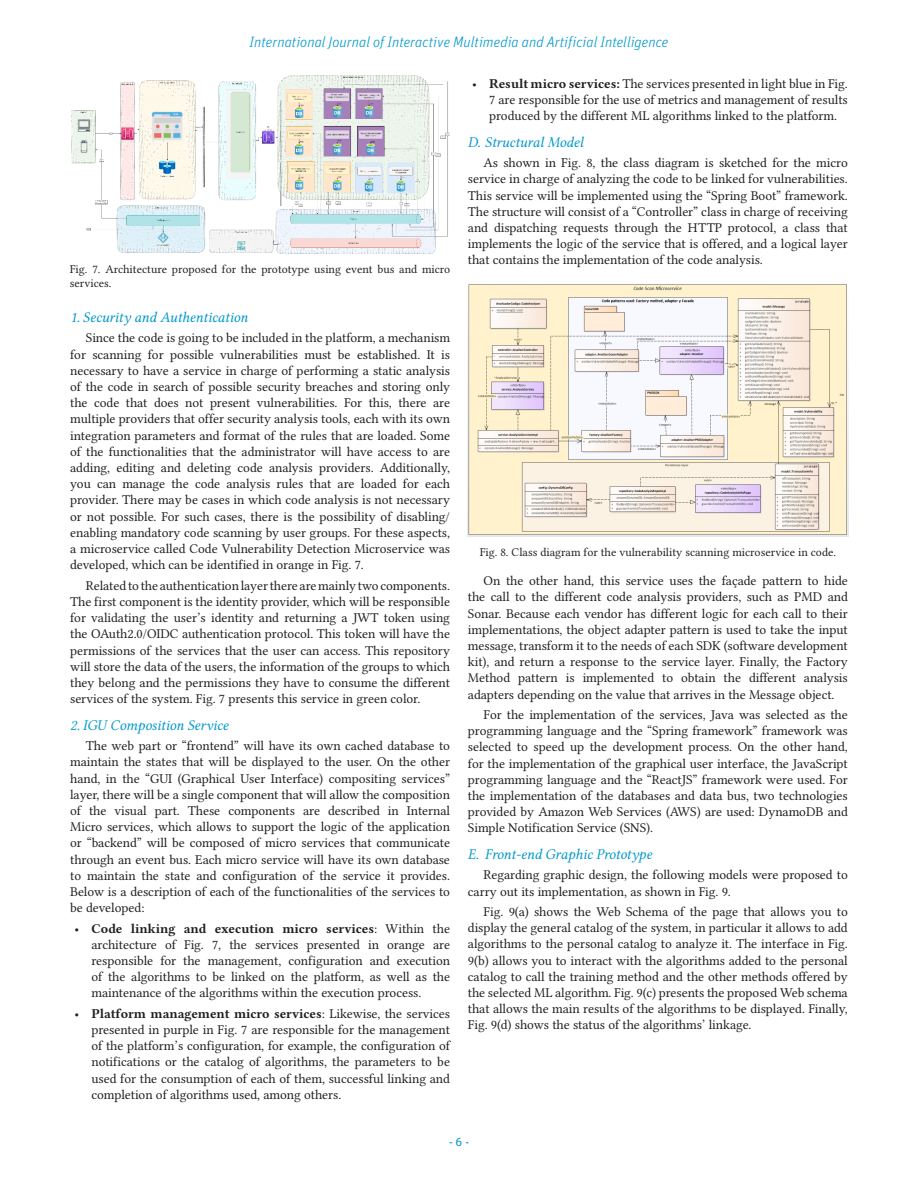
<style>
.page{position:relative;width:918px;height:1188px;background:#fff}
.page>*{position:absolute;margin:0;border:0;box-sizing:border-box;transform-origin:0 0}
.t1{font:italic 15px "Libertinus Serif";letter-spacing:-.005em;color:#0098cd}
.t2{font:italic 300 15px "Unit OT";color:#0098cd}
.Texto{font:13.5px/16.2px "Libertinus Serif";letter-spacing:.055em;color:#231f20;text-align:justify}
.PieObjetos_-_izda{font:12px/14.4px "Libertinus Serif";letter-spacing:.06em;color:#231f20}
.PieObjetos_-_Centrado{font:12px "Libertinus Serif";color:#231f20}
.t3{font:12px "Unit OT";color:#0098cd}
.s1{font-weight:700}
</style>
<div class="page">
<img style="left:71px;top:76px;width:378px;height:177px">
<img style="left:468px;top:284px;width:380px;height:253px">
<p class="t2" style="left:250px;top:33px;width:420px">International Journal of Interactive Multimedia and Artificial Intelligence</p>
<p class="PieObjetos_-_izda" style="left:70px;top:261px;width:382px">Fig. 7. Architecture proposed for the prototype using event bus and micro services.</p>
<p class="t1" style="left:70px;top:308px;width:179px">1. Security and Authentication</p>
<p class="Texto" style="left:70px;top:330px;width:381px;text-align:left;text-indent:16px">Since the code is going to be included in the platform, a mechanism for scanning for possible vulnerabilities must be established. It is necessary to have a service in charge of performing a static analysis of the code in search of possible security breaches and storing only the code that does not present vulnerabilities. For this, there are multiple providers that offer security analysis tools, each with its own integration parameters and format of the rules that are loaded. Some of the functionalities that the administrator will have access to are adding, editing and deleting code analysis providers. Additionally, you can manage the code analysis rules that are loaded for each provider. There may be cases in which code analysis is not necessary or not possible. For such cases, there is the possibility of disabling/ enabling mandatory code scanning by user groups. For these aspects, a microservice called Code Vulnerability Detection Microservice was developed, which can be identified in orange in Fig. 7.</p>
<p class="Texto" style="left:70px;top:577px;width:381px;text-indent:16px">Related to the authentication layer there are mainly two components.<br>The first component is the identity provider, which will be responsible for validating the user’s identity and returning a JWT token using the OAuth2.0/OIDC authentication protocol. This token will have the permissions of the services that the user can access. This repository will store the data of the users, the information of the groups to which they belong and the permissions they have to consume the different services of the system. Fig. 7 presents this service in green color.</p>
<p class="t1" style="left:70px;top:716px;width:160px">2. IGU Composition Service</p>
<p class="Texto" style="left:70px;top:737px;width:381px;text-indent:16px">The web part or “frontend” will have its own cached database to maintain the states that will be displayed to the user. On the other hand, in the “GUI (Graphical User Interface) compositing services” layer, there will be a single component that will allow the composition of the visual part. These components are described in Internal Micro services, which allows to support the logic of the application or “backend” will be composed of micro services that communicate through an event bus. Each micro service will have its own database to maintain the state and configuration of the service it provides.<br>Below is a description of each of the functionalities of the services to be developed:</p>
<p class="Texto" style="left:91px;top:920px;width:360px;text-indent:-17px">• <span class="s1">Code linking and execution micro services</span>: Within the architecture of Fig. 7, the services presented in orange are responsible for the management, configuration and execution of the algorithms to be linked on the platform, as well as the maintenance of the algorithms within the execution process.</p>
<p class="Texto" style="left:91px;top:1005px;width:361px;text-indent:-17px">• <span class="s1">Platform management micro services</span>: Likewise, the services presented in purple in Fig. 7 are responsible for the management of the platform’s configuration, for example, the configuration of notifications or the catalog of algorithms, the parameters to be used for the consumption of each of them, successful linking and completion of algorithms used, among others.</p>
<p class="Texto" style="left:489px;top:75px;width:360px;text-indent:-17px">• <span class="s1">Result micro services:</span> The services presented in light blue in Fig.<br>7 are responsible for the use of metrics and management of results produced by the different ML algorithms linked to the platform.</p>
<p class="t1" style="left:468px;top:133px;width:117px">D. Structural Model</p>
<p class="Texto" style="left:468px;top:154px;width:381px;text-indent:16px">As shown in Fig. 8, the class diagram is sketched for the micro service in charge of analyzing the code to be linked for vulnerabilities.<br>This service will be implemented using the “Spring Boot” framework.<br>The structure will consist of a “Controller” class in charge of receiving and dispatching requests through the HTTP protocol, a class that implements the logic of the service that is offered, and a logical layer that contains the implementation of the code analysis.</p>
<p class="PieObjetos_-_Centrado" style="left:480px;top:545px;width:358px">Fig. 8. Class diagram for the vulnerability scanning microservice in code.</p>
<p class="Texto" style="left:468px;top:573px;width:381px;text-indent:16px">On the other hand, this service uses the façade pattern to hide the call to the different code analysis providers, such as PMD and Sonar. Because each vendor has different logic for each call to their implementations, the object adapter pattern is used to take the input message, transform it to the needs of each SDK (software development kit), and return a response to the service layer. Finally, the Factory Method pattern is implemented to obtain the different analysis adapters depending on the value that arrives in the Message object.</p>
<p class="Texto" style="left:468px;top:706px;width:381px;text-indent:16px">For the implementation of the services, Java was selected as the programming language and the “Spring framework” framework was selected to speed up the development process. On the other hand, for the implementation of the graphical user interface, the JavaScript programming language and the “ReactJS” framework were used. For the implementation of the databases and data bus, two technologies provided by Amazon Web Services (AWS) are used: DynamoDB and Simple Notification Service (SNS).</p>
<p class="t1" style="left:468px;top:845px;width:186px">E. Front-end Graphic Prototype</p>
<p class="Texto" style="left:468px;top:867px;width:381px;text-indent:16px">Regarding graphic design, the following models were proposed to carry out its implementation, as shown in Fig. 9.</p>
<p class="Texto" style="left:468px;top:903px;width:381px;text-indent:16px">Fig. 9(a) shows the Web Schema of the page that allows you to display the general catalog of the system, in particular it allows to add algorithms to the personal catalog to analyze it. The interface in Fig.<br>9(b) allows you to interact with the algorithms added to the personal catalog to call the training method and the other methods offered by the selected ML algorithm. Fig. 9(c) presents the proposed Web schema that allows the main results of the algorithms to be displayed. Finally, Fig. 9(d) shows the status of the algorithms’ linkage.</p>
<p class="t3" style="left:449px;top:1135px;width:21px">- 6 -</p>
</div>
